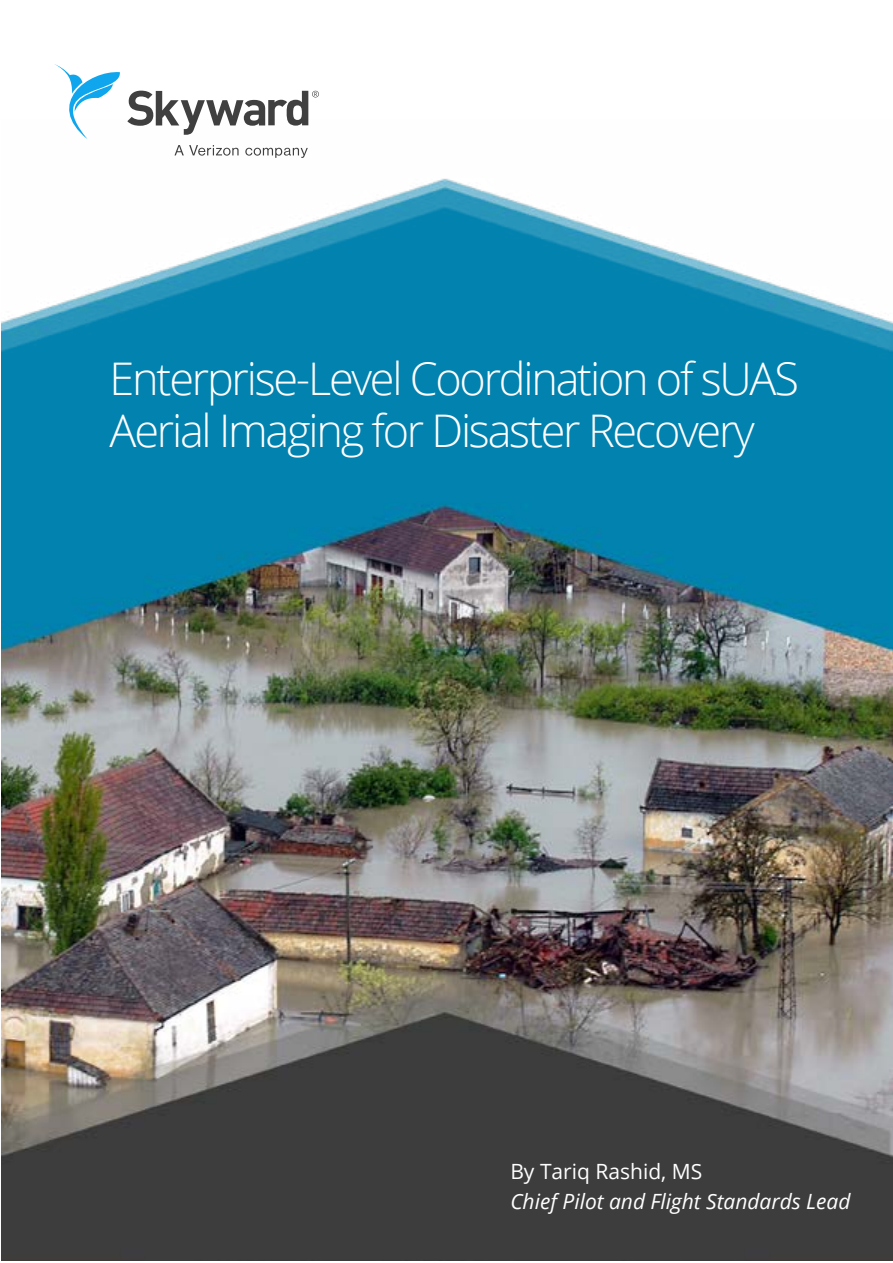
<style>
.page{position:relative;width:893px;height:1263px;background:#fff}
.page>*{position:absolute;margin:0;border:0;box-sizing:border-box;transform-origin:0 0}
.t1{font:300 45px/52.5px "Open Sans";letter-spacing:-.05em;color:#fff}
.t2{font:italic 21px "Open Sans";color:#fff}
.t3{font:21px "Open Sans";color:#fff}
</style>
<div class="page">
<svg style="left:128px;top:91px;width:191px;height:29px"></svg>
<svg style="left:54px;top:64px;width:66px;height:56px"></svg>
<img style="left:1px;top:120px;width:892px;height:1141px">
<p class="t1" style="left:110px;top:351px;width:691px">Enterprise-Level Coordination of sUAS<br>Aerial Imaging for Disaster Recovery</p>
<p class="t3" style="left:510px;top:1157px;width:194px">By Tariq Rashid, MS</p>
<p class="t2" style="left:510px;top:1187px;width:342px">Chief Pilot and Flight Standards Lead</p>
</div>
